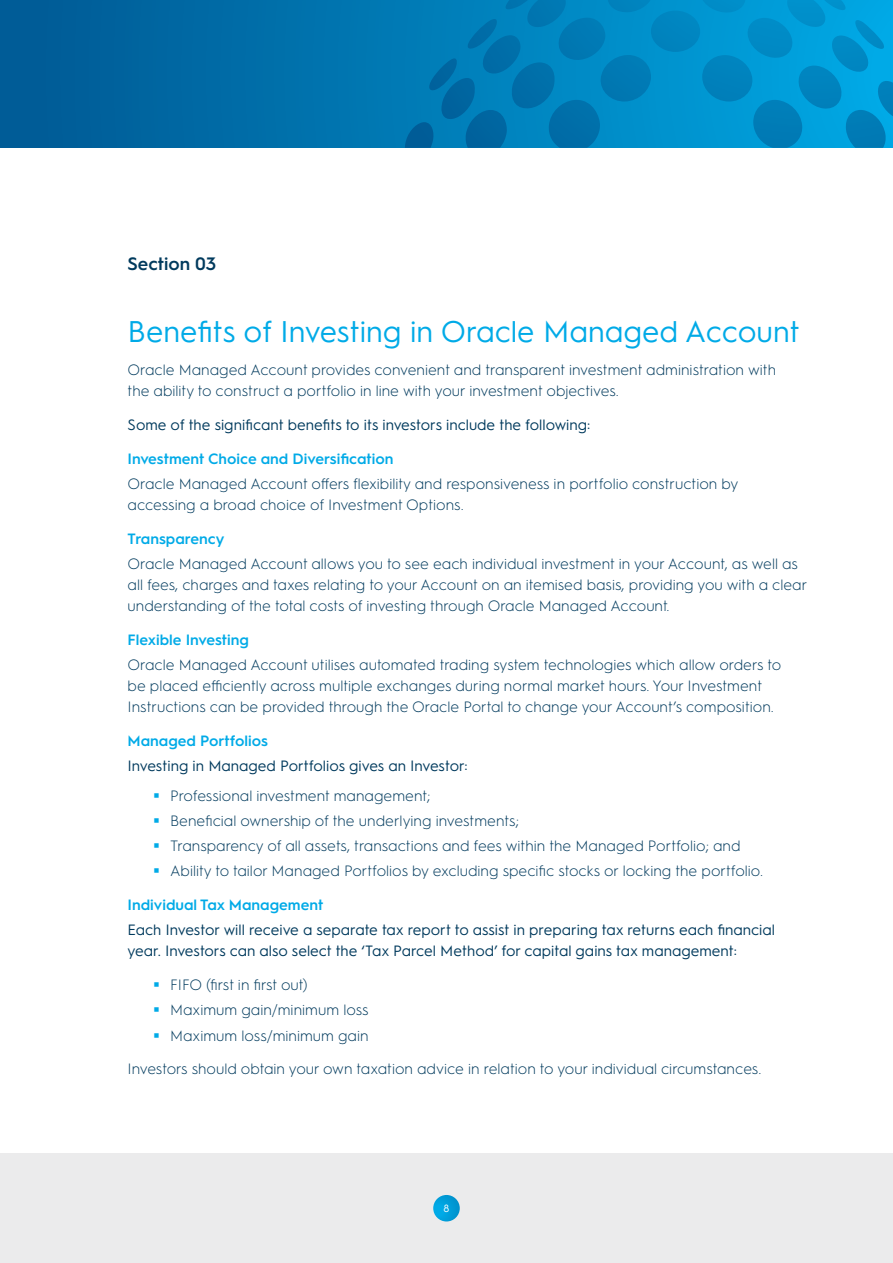
<style>
.page{position:relative;width:893px;height:1263px;background:#fff}
.page>*{position:absolute;margin:0;border:0;box-sizing:border-box;transform-origin:0 0}
.t1{font:30px "Hurme Geometric Sans 1";color:#00aae7}
.t2{font:600 18px "Hurme Geometric Sans 1";color:#003a5d}
.t3{font:300 15px/21px "Hurme Geometric Sans 1";color:#003a5d}
.t4{font:15px/21px "Hurme Geometric Sans 1";color:#003a5d}
.t5{font:600 15px "Hurme Geometric Sans 1";color:#00aae7}
.t6{font:10.5px "Hurme Geometric Sans 1";color:#fff}
</style>
<div class="page">
<svg style="left:0;top:0;width:893px;height:148px;background:#0071ac"></svg>
<svg style="left:427px;top:0;width:459px;height:102px;background:#008ac5"></svg>
<div style="left:0;top:1154px;width:893px;height:109px;background:#ebebec"></div>
<svg style="left:433px;top:1195px;width:27px;height:26px"></svg>
<p class="t2" style="left:128px;top:251px;width:90px">Section 03</p>
<h1 class="t1" style="left:128px;top:310px;width:674px">Benefits of Investing in Oracle Managed Account</h1>
<p class="t3" style="left:128px;top:359px;width:650px">Oracle Managed Account provides convenient and transparent investment administration with the ability to construct a portfolio in line with your investment objectives.</p>
<p class="t4" style="left:128px;top:413px;width:464px">Some of the significant benefits to its investors include the following:</p>
<p class="t5" style="left:128px;top:448px;width:268px">Investment Choice and Diversification</p>
<p class="t3" style="left:128px;top:473px;width:612px">Oracle Managed Account offers flexibility and responsiveness in portfolio construction by accessing a broad choice of Investment Options.</p>
<p class="t5" style="left:128px;top:528px;width:98px">Transparency</p>
<p class="t3" style="left:128px;top:553px;width:681px">Oracle Managed Account allows you to see each individual investment in your Account, as well as all fees, charges and taxes relating to your Account on an itemised basis, providing you with a clear understanding of the total costs of investing through Oracle Managed Account.</p>
<p class="t5" style="left:128px;top:629px;width:123px">Flexible Investing</p>
<p class="t3" style="left:128px;top:654px;width:655px">Oracle Managed Account utilises automated trading system technologies which allow orders to be placed efficiently across multiple exchanges during normal market hours. Your Investment<br>Instructions can be provided through the Oracle Portal to change your Account’s composition.</p>
<p class="t5" style="left:128px;top:730px;width:142px">Managed Portfolios</p>
<p class="t4" style="left:128px;top:754px;width:342px">Investing in Managed Portfolios gives an Investor:</p>
<p class="t3" style="left:170px;top:782px;width:594px;line-height:25.2px">Professional investment management;<br>Beneficial ownership of the underlying investments;<br>Transparency of all assets, transactions and fees within the Managed Portfolio; and Ability to tailor Managed Portfolios by excluding specific stocks or locking the portfolio.</p>
<p class="t5" style="left:128px;top:894px;width:197px">Individual Tax Management</p>
<p class="t4" style="left:128px;top:919px;width:649px">Each Investor will receive a separate tax report to assist in preparing tax returns each financial year. Investors can also select the ‘Tax Parcel Method’ for capital gains tax management:</p>
<p class="t3" style="left:170px;top:971px;width:200px;line-height:25.2px">FIFO (first in first out)<br>Maximum gain/minimum loss<br>Maximum loss/minimum gain</p>
<p class="t3" style="left:128px;top:1058px;width:635px">Investors should obtain your own taxation advice in relation to your individual circumstances.</p>
<p class="t6" style="left:443px;top:1201px;width:7px">8</p>
</div>
